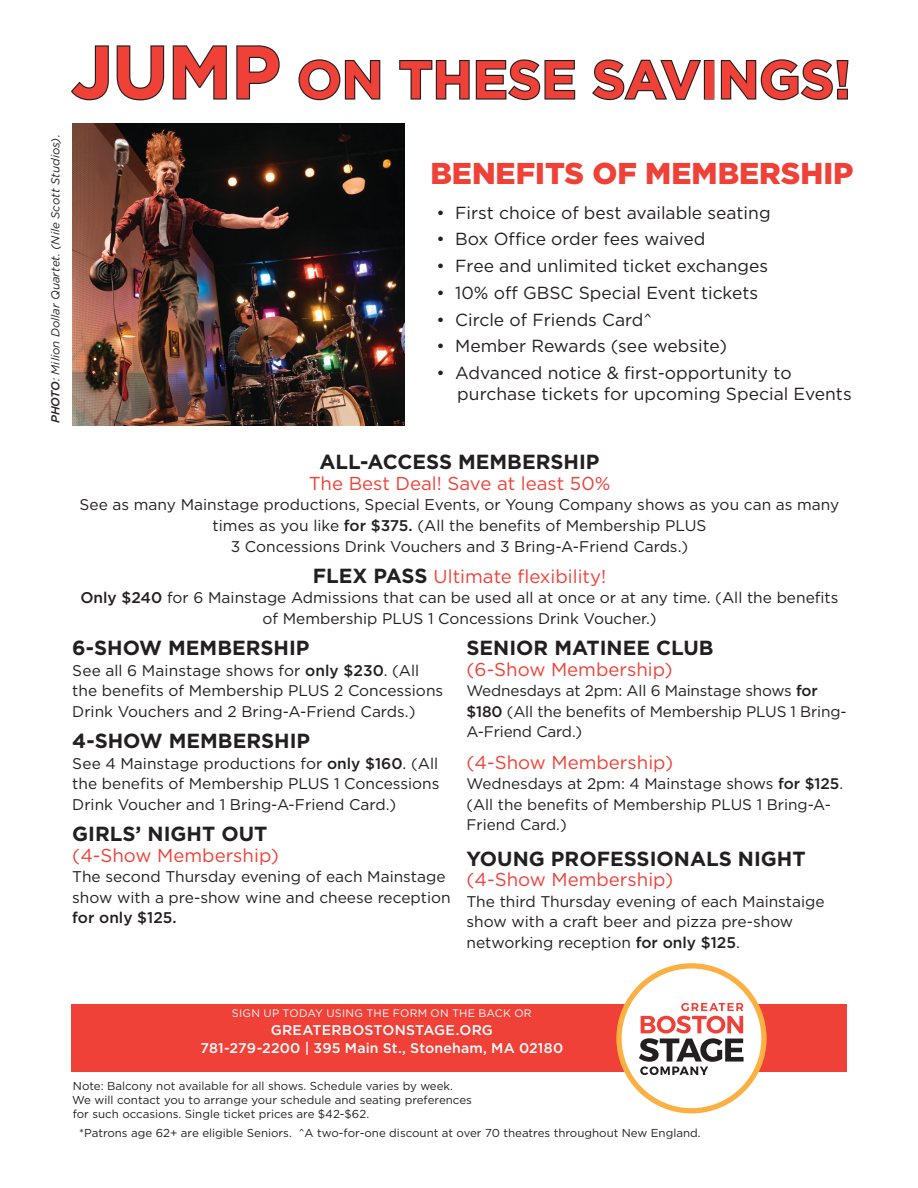
<style>
.page{position:relative;width:918px;height:1188px;background:#fff}
.page>*{position:absolute;margin:0;border:0;box-sizing:border-box;transform-origin:0 0}
.t1{font:700 53.25px "Gotham HTF";letter-spacing:-.01em;color:#ef4137}
.t2{font:900 30.15px "Gotham HTF";color:#ef4137}
.t3{font:700 20.4px "Gotham HTF";color:#231f20}
.t4{font:18.75px "Gotham HTF";color:#ef4137}
.t5{font:17.4px/21px "Gotham HTF";color:#231f20}
.t6{font:15.45px/20.5px "Gotham HTF";color:#231f20}
.t7{font:15.3px/20.5px "Gotham HTF";letter-spacing:-.01em;color:#231f20}
.t8{font:500 14.1px "Gotham HTF";letter-spacing:.01em;color:#fff}
.t9{font:11.55px/13.8px "Gotham HTF";color:#231f20}
.t10{font:italic 11.55px "Gotham HTF";color:#231f20}
.t11{font:10.95px "Gotham HTF";letter-spacing:.03em;color:#fff}
.s1{font-size:74.1px}
.s2{font-weight:500}
.s3{font-weight:700;font-size:20.4px;color:#231f20}
</style>
<div class="page">
<img style="left:72px;top:123px;width:333px;height:303px">
<div style="left:71px;top:1004px;width:776px;height:68px;background:#ef4137"></div>
<svg style="left:71px;top:45px;width:94px;height:56px"></svg>
<svg style="left:172px;top:45px;width:55px;height:55px"></svg>
<svg style="left:236px;top:45px;width:44px;height:55px"></svg>
<svg style="left:298px;top:59px;width:83px;height:42px"></svg>
<svg style="left:399px;top:59px;width:177px;height:42px"></svg>
<svg style="left:592px;top:59px;width:109px;height:42px"></svg>
<div style="left:704px;top:60px;width:10px;height:40px;border:2px solid #231f20"></div>
<svg style="left:720px;top:59px;width:129px;height:42px"></svg>
<svg style="left:616px;top:963px;width:151px;height:150px"></svg>
<p class="t1" style="left:71px;top:49px;width:781px"><span class="s1">JUMP</span> ON THESE SAVINGS!</p>
<p class="t10" style="left:49px;top:423px;width:290px;rotate:-90deg"><span class="s2">PHOTO</span>: Milion Dollar Quartet. (Nile Scott Studios).</p>
<p class="t2" style="left:430px;top:155px;width:425px">BENEFITS OF MEMBERSHIP</p>
<p class="t5" style="left:436px;top:202px;width:336px">• First choice of best available seating</p>
<p class="t5" style="left:436px;top:229px;width:271px">• Box Office order fees waived</p>
<p class="t5" style="left:436px;top:255px;width:333px">• Free and unlimited ticket exchanges</p>
<p class="t5" style="left:436px;top:282px;width:323px">• 10% off GBSC Special Event tickets</p>
<p class="t5" style="left:436px;top:309px;width:217px">• Circle of Friends Card^</p>
<p class="t5" style="left:436px;top:335px;width:292px">• Member Rewards (see website)</p>
<p class="t5" style="left:457px;top:362px;width:396px;text-indent:-21px">• Advanced notice &amp; first-opportunity to purchase tickets for upcoming Special Events</p>
<p class="t3" style="left:319px;top:450px;width:282px">ALL-ACCESS MEMBERSHIP</p>
<p class="t4" style="left:309px;top:473px;width:303px">The Best Deal! Save at least 50%</p>
<p class="t6" style="left:80px;top:494px;width:761px;text-align:center">See as many Mainstage productions, Special Events, or Young Company shows as you can as many times as you like <span class="s2">for $375.</span> (All the benefits of Membership PLUS<br>3 Concessions Drink Vouchers and 3 Bring-A-Friend Cards.)</p>
<p class="t4" style="left:313px;top:566px;width:295px"><span class="s3">FLEX PASS</span> Ultimate flexibility!</p>
<p class="t6" style="left:80px;top:587px;width:760px;text-align:center"><span class="s2">Only $240</span> for 6 Mainstage Admissions that can be used all at once or at any time. (All the benefits of Membership PLUS 1 Concessions Drink Voucher.)</p>
<p class="t3" style="left:72px;top:636px;width:239px">6-SHOW MEMBERSHIP</p>
<p class="t6" style="left:72px;top:660px;width:372px">See all 6 Mainstage shows for <span class="s2">only $230</span>. (All the benefits of Membership PLUS 2 Concessions<br>Drink Vouchers and 2 Bring-A-Friend Cards.)</p>
<p class="t3" style="left:72px;top:729px;width:239px">4-SHOW MEMBERSHIP</p>
<p class="t6" style="left:72px;top:753px;width:369px;text-align:justify">See 4 Mainstage productions for <span class="s2">only $160</span>. (All the benefits of Membership PLUS 1 Concessions Drink Voucher and 1 Bring-A-Friend Card.)</p>
<p class="t3" style="left:72px;top:822px;width:197px">GIRLS’ NIGHT OUT</p>
<p class="t4" style="left:72px;top:845px;width:208px">(4-Show Membership)</p>
<p class="t6" style="left:72px;top:866px;width:380px">The second Thursday evening of each Mainstage show with a pre-show wine and cheese reception <span class="s2">for only $125.</span></p>
<p class="t3" style="left:467px;top:636px;width:249px">SENIOR MATINEE CLUB</p>
<p class="t4" style="left:467px;top:659px;width:208px">(6-Show Membership)</p>
<p class="t7" style="left:467px;top:680px;width:382px">Wednesdays at 2pm: All 6 Mainstage shows <span class="s2">for $180</span> (All the benefits of Membership PLUS 1 Bring-<br>A-Friend Card.)</p>
<p class="t4" style="left:467px;top:752px;width:208px">(4-Show Membership)</p>
<p class="t7" style="left:467px;top:773px;width:378px">Wednesdays at 2pm: 4 Mainstage shows <span class="s2">for $125</span>. (All the benefits of Membership PLUS 1 Bring-A-<br>Friend Card.)</p>
<p class="t3" style="left:467px;top:847px;width:341px">YOUNG PROFESSIONALS NIGHT</p>
<p class="t4" style="left:467px;top:869px;width:208px">(4-Show Membership)</p>
<p class="t6" style="left:467px;top:891px;width:360px">The third Thursday evening of each Mainstaige show with a craft beer and pizza pre-show networking reception <span class="s2">for only $125</span>.</p>
<p class="t11" style="left:232px;top:1007px;width:301px">SIGN UP TODAY USING THE FORM ON THE BACK OR</p>
<p class="t8" style="left:271px;top:1022px;width:224px">GREATERBOSTONSTAGE.ORG</p>
<p class="t8" style="left:201px;top:1040px;width:364px">781-279-2200 | 395 Main St., Stoneham, MA 02180</p>
<p class="t9" style="left:72px;top:1079px;width:401px">Note: Balcony not available for all shows. Schedule varies by week.<br>We will contact you to arrange your schedule and seating preferences for such occasions. Single ticket prices are $42-$62.</p>
<p class="t9" style="left:79px;top:1126px;width:623px">*Patrons age 62+ are eligible Seniors. ^A two-for-one discount at over 70 theatres throughout New England.</p>
</div>
